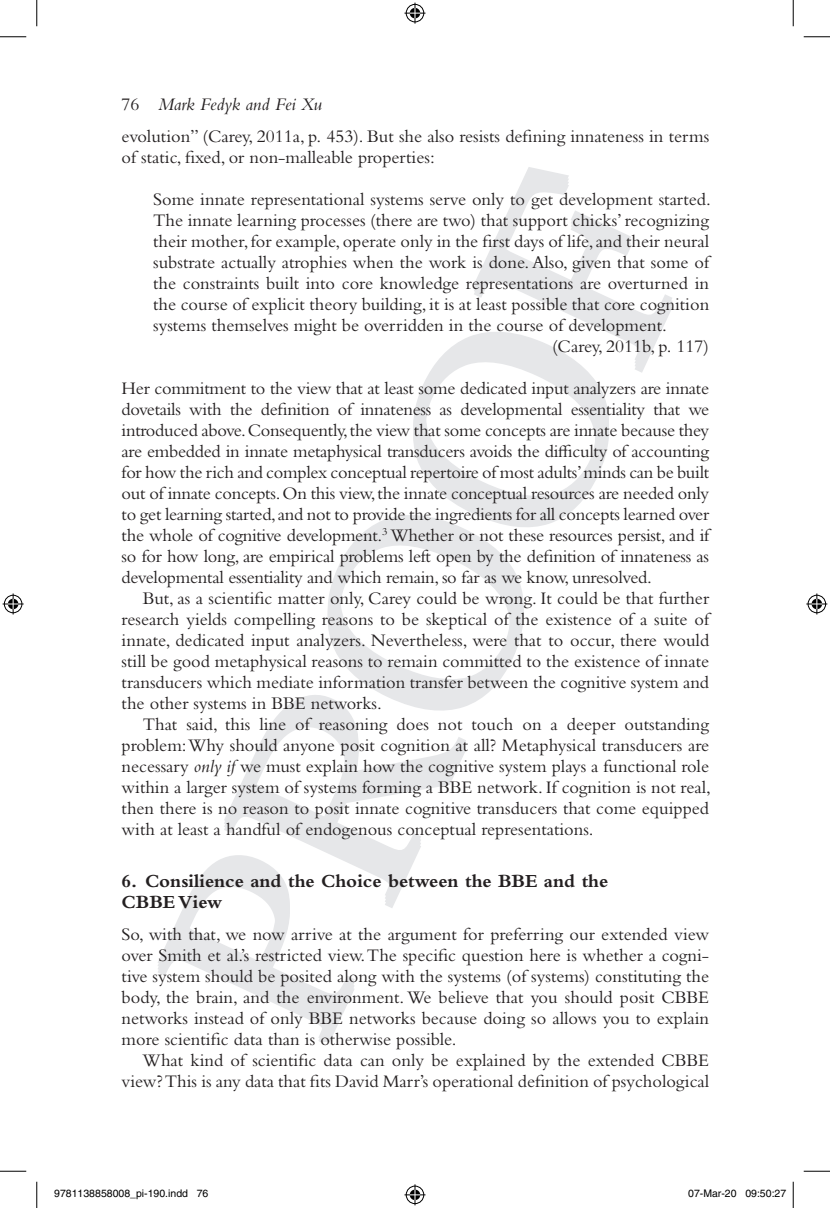
<style>
.page{position:relative;width:830px;height:1208px;background:#fff}
.page>*{position:absolute;margin:0;border:0;box-sizing:border-box;transform-origin:0 0}
.t1{font:700 19.25px/21px "Bembo Std";color:#231f20}
.t2{font:18.38px/21px "Bembo Std";color:#231f20;text-align:justify}
.t3{font:10.5px "Helvetica";color:#000}
.s1{font-style:italic}
</style>
<div class="page">
<svg style="left:158px;top:858px;width:196px;height:183px"></svg>
<svg style="left:224px;top:695px;width:242px;height:203px"></svg>
<svg style="left:324px;top:167px;width:348px;height:546px"></svg>
<svg style="left:0;top:36px;width:26px;height:1px"></svg>
<svg style="left:803px;top:36px;width:27px;height:1px"></svg>
<svg style="left:0;top:1170px;width:26px;height:1px"></svg>
<svg style="left:803px;top:1170px;width:27px;height:1px"></svg>
<svg style="left:36px;top:0;width:1px;height:26px"></svg>
<svg style="left:36px;top:1181px;width:1px;height:27px"></svg>
<svg style="left:792px;top:0;width:1px;height:26px"></svg>
<svg style="left:792px;top:1181px;width:1px;height:27px"></svg>
<svg style="left:404px;top:3px;width:21px;height:21px"></svg>
<svg style="left:404px;top:1184px;width:21px;height:21px"></svg>
<svg style="left:3px;top:593px;width:21px;height:21px"></svg>
<svg style="left:806px;top:593px;width:21px;height:21px"></svg>
<div style="left:688px;top:1189px;width:6px;height:9px;border:1px solid #fff;border-radius:50%"></div>
<svg style="left:689px;top:1189px;width:5px;height:9px"></svg>
<div style="left:730px;top:1189px;width:6px;height:9px;border:1px solid #fff;border-radius:50%"></div>
<div style="left:745px;top:1189px;width:6px;height:9px;border:1px solid #fff;border-radius:50%"></div>
<svg style="left:746px;top:1189px;width:5px;height:9px"></svg>
<p class="t2" style="left:122px;top:89px;width:589px;line-height:31.2px">76 <span class="s1">Mark Fedyk and Fei Xu<br></span>evolution” (Carey, 2011a, p. 453). But she also resists defining innateness in terms</p>
<p class="t2" style="left:122px;top:146px;width:314px">of static, fixed, or non-malleable properties:</p>
<p class="t2" style="left:153px;top:188px;width:559px">Some innate representational systems serve only to get development started.</p>
<p class="t2" style="left:153px;top:209px;width:557px">The innate learning processes (there are two) that support chicks’ recognizing</p>
<p class="t2" style="left:153px;top:230px;width:557px">their mother, for example, operate only in the first days of life, and their neural</p>
<p class="t2" style="left:153px;top:251px;width:557px">substrate actually atrophies when the work is done. Also, given that some of</p>
<p class="t2" style="left:153px;top:272px;width:557px">the constraints built into core knowledge representations are overturned in</p>
<p class="t2" style="left:153px;top:293px;width:557px">the course of explicit theory building, it is at least possible that core cognition</p>
<p class="t2" style="left:153px;top:314px;width:515px">systems themselves might be overridden in the course of development.</p>
<p class="t2" style="left:552px;top:335px;width:158px">(Carey, 2011b, p. 117)</p>
<p class="t2" style="left:122px;top:377px;width:589px">Her commitment to the view that at least some dedicated input analyzers are innate dovetails with the definition of innateness as developmental essentiality that we introduced above. Consequently, the view that some concepts are innate because they are embedded in innate metaphysical transducers avoids the difficulty of accounting for how the rich and complex conceptual repertoire of most adults’ minds can be built out of innate concepts. On this view, the innate conceptual resources are needed only to get learning started, and not to provide the ingredients for all concepts learned over the whole of cognitive development.<sup>3</sup> Whether or not these resources persist, and if so for how long, are empirical problems left open by the definition of innateness as developmental essentiality and which remain, so far as we know, unresolved.</p>
<p class="t2" style="left:122px;top:587px;width:589px;text-indent:21px">But, as a scientific matter only, Carey could be wrong. It could be that further research yields compelling reasons to be skeptical of the existence of a suite of innate, dedicated input analyzers. Nevertheless, were that to occur, there would still be good metaphysical reasons to remain committed to the existence of innate transducers which mediate information transfer between the cognitive system and the other systems in BBE networks.</p>
<p class="t2" style="left:122px;top:713px;width:590px;text-indent:21px">That said, this line of reasoning does not touch on a deeper outstanding problem: Why should anyone posit cognition at all? Metaphysical transducers are necessary <span class="s1">only if</span> we must explain how the cognitive system plays a functional role within a larger system of systems forming a BBE network. If cognition is not real, then there is no reason to posit innate cognitive transducers that come equipped with at least a handful of endogenous conceptual representations.</p>
<p class="t1" style="left:122px;top:870px;width:488px">6. Consilience and the Choice between the BBE and the<br>CBBE View</p>
<p class="t2" style="left:122px;top:923px;width:589px">So, with that, we now arrive at the argument for preferring our extended view over Smith et al.’s restricted view. The specific question here is whether a cogni&shy;tive system should be posited along with the systems (of systems) constituting the body, the brain, and the environment. We believe that you should posit CBBE networks instead of only BBE networks because doing so allows you to explain more scientific data than is otherwise possible.</p>
<p class="t2" style="left:122px;top:1049px;width:589px;text-align:right">What kind of scientific data can only be explained by the extended CBBE view? This is any data that fits David Marr’s operational definition of psychological</p>
<p class="t3" style="left:54px;top:1187px;width:156px">9781138858008_pi-190.indd 76</p>
<p class="t3" style="left:688px;top:1187px;width:100px">07-Mar-20 09:50:27</p>
</div>
